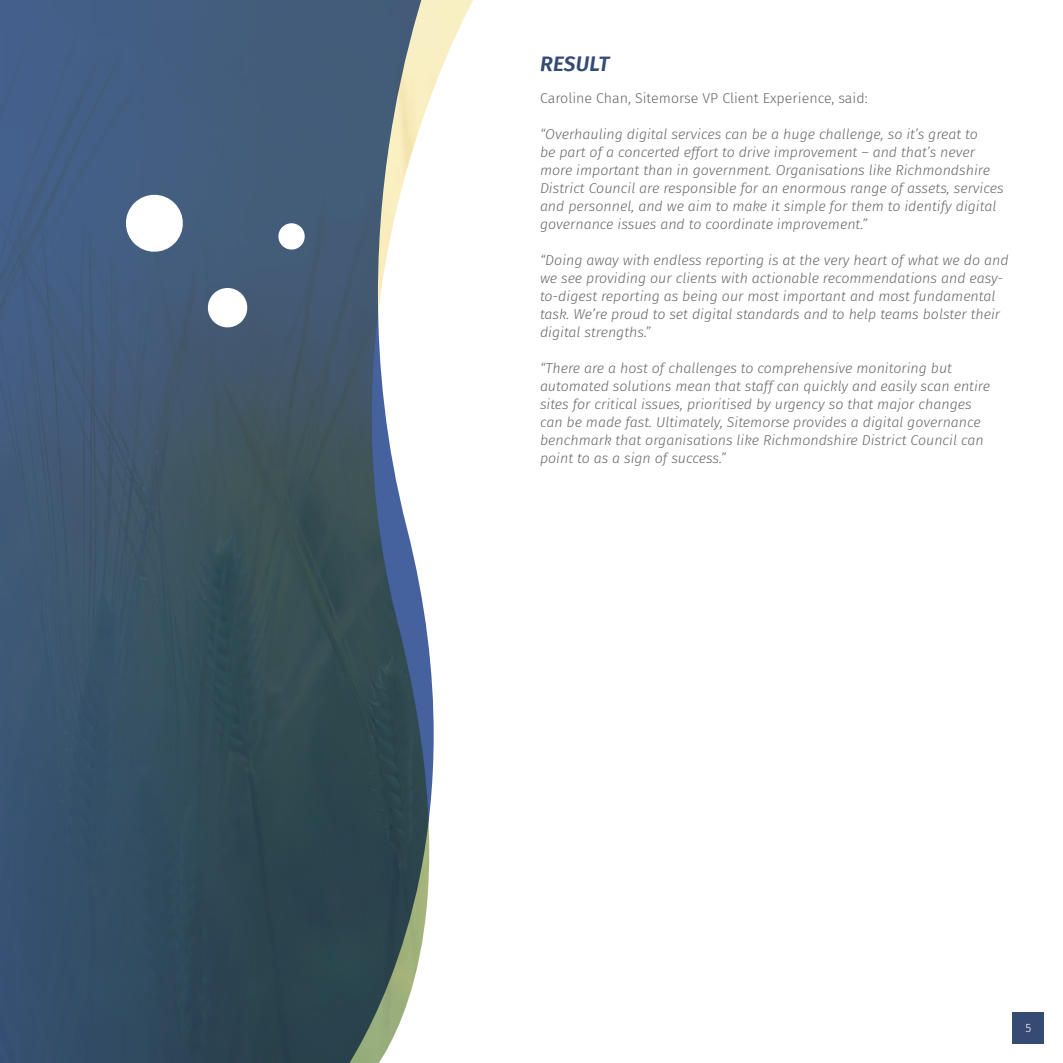
<style>
.page{position:relative;width:1063px;height:1063px;background:#fff}
.page>*{position:absolute;margin:0;border:0;box-sizing:border-box;transform-origin:0 0}
.t1{font:italic 600 21px "Fira Sans";letter-spacing:.01em;color:#364b73}
.t2{font:italic 300 14.25px/18px "Fira Sans";color:#64666a}
.t3{font:300 14.25px "Fira Sans";color:#64666a}
.t4{font:300 12px "Fira Sans";color:#fff}
</style>
<div class="page">
<img style="left:0;top:0;width:473px;height:1063px">
<svg style="left:123px;top:192px;width:63px;height:63px"></svg>
<svg style="left:206px;top:286px;width:43px;height:43px"></svg>
<svg style="left:277px;top:222px;width:29px;height:29px"></svg>
<div style="left:1012px;top:1012px;width:32px;height:32px;background:#364b73"></div>
<h3 class="t1" style="left:540px;top:46px;width:71px">RESULT</h3>
<p class="t3" style="left:540px;top:88px;width:329px">Caroline Chan, Sitemorse VP Client Experience, said:</p>
<p class="t2" style="left:540px;top:125px;width:465px">“Overhauling digital services can be a huge challenge, so it’s great to<br>be part of a concerted effort to drive improvement – and that’s never more important than in government. Organisations like Richmondshire District Council are responsible for an enormous range of assets, services and personnel, and we aim to make it simple for them to identify digital governance issues and to coordinate improvement.”</p>
<p class="t2" style="left:540px;top:251px;width:470px">“Doing away with endless reporting is at the very heart of what we do and we see providing our clients with actionable recommendations and easy&shy;to-digest reporting as being our most important and most fundamental task. We’re proud to set digital standards and to help teams bolster their digital strengths.”</p>
<p class="t2" style="left:540px;top:359px;width:452px">“There are a host of challenges to comprehensive monitoring but automated solutions mean that staff can quickly and easily scan entire sites for critical issues, prioritised by urgency so that major changes can be made fast. Ultimately, Sitemorse provides a digital governance benchmark that organisations like Richmondshire District Council can point to as a sign of success.”</p>
<p class="t4" style="left:1025px;top:1019px;width:7px">5</p>
</div>
